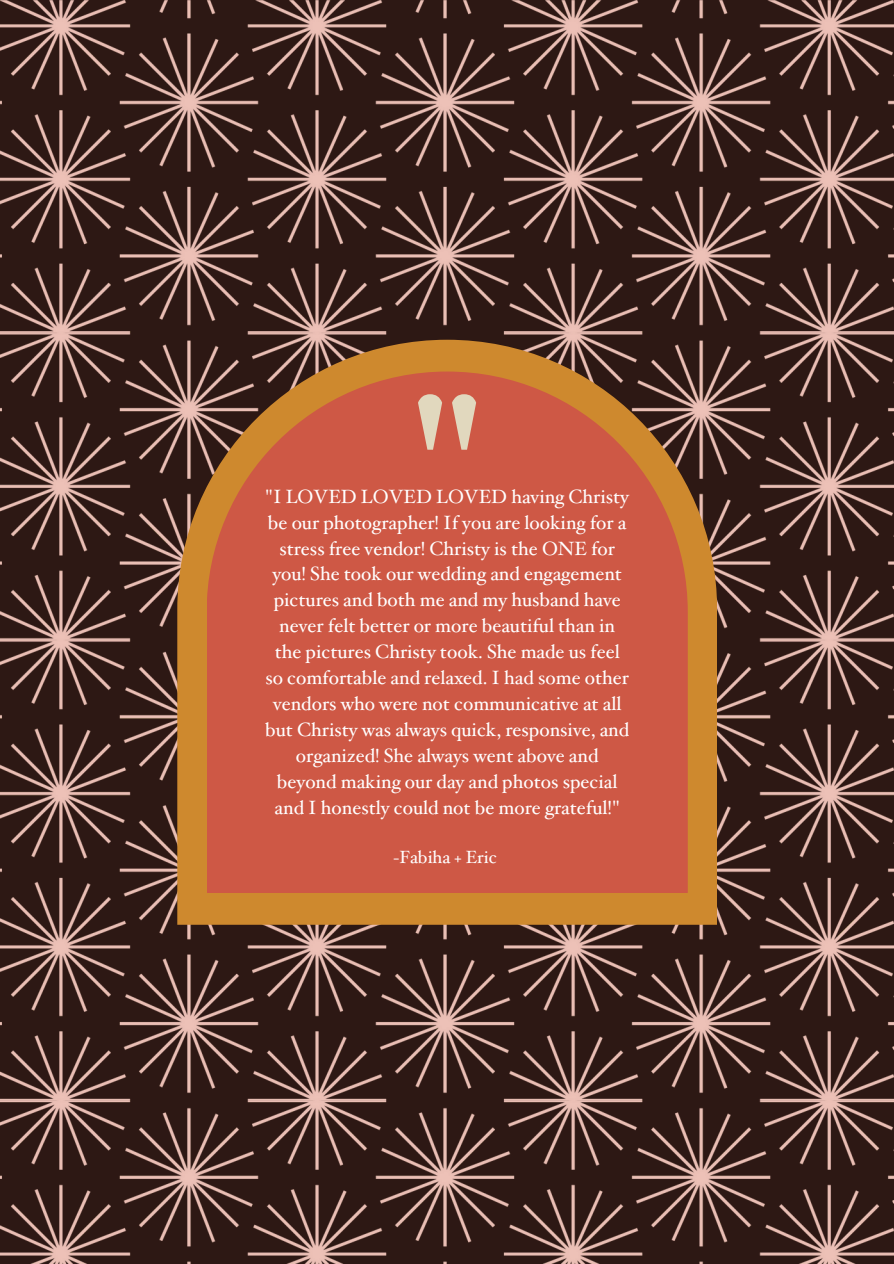
<style>
.page{position:relative;width:894px;height:1264px;background:#fff}
.page>*{position:absolute;margin:0;border:0;box-sizing:border-box;transform-origin:0 0}
.t1{font:282.9px "PT Serif";color:#e1d8be}
.t2{font:19.2px/26px "Hoefler Text";color:#fff;text-align:center}
.t3{font:17.7px "Hoefler Text";color:#fff}
</style>
<div class="page">
<img style="left:0;top:0;width:893px;height:1263px">
<svg style="left:177px;top:340px;width:539px;height:584px;background:#a87132"></svg>
<svg style="left:206px;top:371px;width:481px;height:522px;background:#c85942"></svg>
<p class="t1" style="left:393px;top:309px;width:109px">"</p>
<p class="t2" style="left:265px;top:484px;width:365px">"I LOVED LOVED LOVED having Christy be our photographer! If you are looking for a stress free vendor! Christy is the ONE for you! She took our wedding and engagement pictures and both me and my husband have never felt better or more beautiful than in the pictures Christy took. She made us feel so comfortable and relaxed. I had some other vendors who were not communicative at all but Christy was always quick, responsive, and organized! She always went above and beyond making our day and photos special and I honestly could not be more grateful!"</p>
<p class="t3" style="left:393px;top:846px;width:105px">-Fabiha + Eric</p>
</div>
